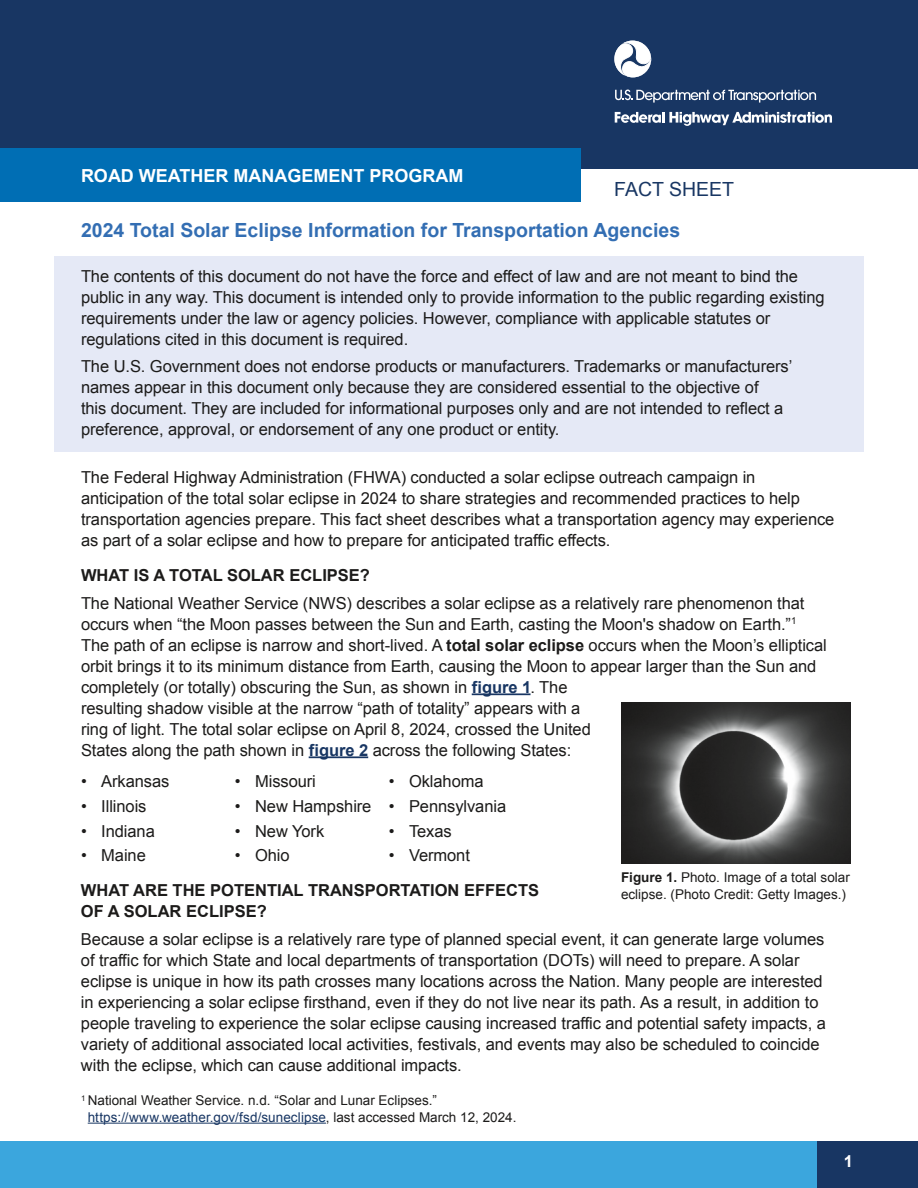
<style>
.page{position:relative;width:918px;height:1188px;background:#fff}
.page>*{position:absolute;margin:0;border:0;box-sizing:border-box;transform-origin:0 0}
.t1{font:700 19.5px "Arial";color:#336eb3}
.t2{font:19.5px "Arial";color:#183663}
.t3{font:700 18px "Arial";color:#fff}
.t4{font:16.5px/21px "Arial";letter-spacing:-.005em;color:#1c1b1a}
.t5{font:700 16.5px/21px "Arial";color:#1c1b1a}
.t6{font:700 16.5px "Arial";color:#fff}
.Captions{font:13.5px/16.5px "Arial";color:#1c1b1a}
.s1{font-weight:700}
.s2{font-weight:700;color:#183663}
.s3{color:#183663}
</style>
<div class="page">
<div style="left:0;top:1141px;width:817px;height:47px;background:#3ba6dd"></div>
<div style="left:817px;top:1141px;width:101px;height:47px;background:#183663"></div>
<div style="left:54px;top:256px;width:810px;height:196px;background:#e5e9f6"></div>
<div style="left:0;top:0;width:918px;height:169px;background:#183663"></div>
<svg style="left:615px;top:90px;width:201px;height:13px"></svg>
<svg style="left:615px;top:112px;width:217px;height:14px"></svg>
<svg style="left:614px;top:40px;width:37px;height:37px"></svg>
<hr style="left:472px;top:693px;width:59px;height:2px;background:#183663">
<hr style="left:309px;top:756px;width:59px;height:2px;background:#183663">
<div style="left:0;top:148px;width:580px;height:54px;background:#006eb4"></div>
<hr style="left:88px;top:1123px;width:238px;height:1px;background:#183663">
<img style="left:621px;top:702px;width:229px;height:162px">
<p class="t3" style="left:81px;top:164px;width:384px">ROAD WEATHER MANAGEMENT PROGRAM</p>
<p class="t2" style="left:614px;top:176px;width:121px">FACT SHEET</p>
<h1 class="t1" style="left:81px;top:217px;width:601px">2024 Total Solar Eclipse Information for Transportation Agencies</h1>
<p class="t4" style="left:81px;top:265px;width:745px">The contents of this document do not have the force and effect of law and are not meant to bind the public in any way. This document is intended only to provide information to the public regarding existing requirements under the law or agency policies. However, compliance with applicable statutes or regulations cited in this document is required.</p>
<p class="t4" style="left:81px;top:356px;width:713px">The U.S. Government does not endorse products or manufacturers. Trademarks or manufacturers’ names appear in this document only because they are considered essential to the objective of<br>this document. They are included for informational purposes only and are not intended to reflect a preference, approval, or endorsement of any one product or entity.</p>
<p class="t4" style="left:81px;top:467px;width:755px">The Federal Highway Administration (FHWA) conducted a solar eclipse outreach campaign in anticipation of the total solar eclipse in 2024 to share strategies and recommended practices to help transportation agencies prepare. This fact sheet describes what a transportation agency may experience as part of a solar eclipse and how to prepare for anticipated traffic effects.</p>
<h2 class="t5" style="left:81px;top:565px;width:291px">WHAT IS A TOTAL SOLAR ECLIPSE?</h2>
<p class="t4" style="left:81px;top:592px;width:747px">The National Weather Service (NWS) describes a solar eclipse as a relatively rare phenomenon that occurs when “the Moon passes between the Sun and Earth, casting the Moon's shadow on Earth.”<sup>1<br></sup>The path of an eclipse is narrow and short-lived. A <span class="s1">total solar eclipse</span> occurs when the Moon’s elliptical orbit brings it to its minimum distance from Earth, causing the Moon to appear larger than the Sun and completely (or totally) obscuring the Sun, as shown in <span class="s2">figure 1</span>. The<br>resulting shadow visible at the narrow “path of totality” appears with a<br>ring of light. The total solar eclipse on April 8, 2024, crossed the United<br>States along the path shown in <span class="s2">figure 2</span> across the following States:</p>
<p class="t4" style="left:81px;top:771px;width:90px">• Arkansas</p>
<p class="t4" style="left:81px;top:796px;width:67px">• Illinois</p>
<p class="t4" style="left:81px;top:820px;width:75px">• Indiana</p>
<p class="t4" style="left:81px;top:845px;width:66px">• Maine</p>
<p class="t4" style="left:389px;top:771px;width:96px">• Oklahoma</p>
<p class="t4" style="left:389px;top:796px;width:119px">• Pennsylvania</p>
<p class="t4" style="left:389px;top:820px;width:65px">• Texas</p>
<p class="t4" style="left:389px;top:845px;width:83px">• Vermont</p>
<h2 class="t5" style="left:81px;top:880px;width:460px">WHAT ARE THE POTENTIAL TRANSPORTATION EFFECTS<br>OF A SOLAR ECLIPSE?</h2>
<p class="t4" style="left:81px;top:928px;width:746px">Because a solar eclipse is a relatively rare type of planned special event, it can generate large volumes of traffic for which State and local departments of transportation (DOTs) will need to prepare. A solar eclipse is unique in how its path crosses many locations across the Nation. Many people are interested in experiencing a solar eclipse firsthand, even if they do not live near its path. As a result, in addition to people traveling to experience the solar eclipse causing increased traffic and potential safety impacts, a variety of additional associated local activities, festivals, and events may also be scheduled to coincide with the eclipse, which can cause additional impacts.</p>
<p class="t4" style="left:235px;top:771px;width:83px">• Missouri</p>
<p class="t4" style="left:235px;top:796px;width:138px">• New Hampshire</p>
<p class="t4" style="left:235px;top:820px;width:91px">• New York</p>
<p class="t4" style="left:235px;top:845px;width:56px">• Ohio</p>
<p class="Captions" style="left:621px;top:870px;width:230px"><span class="s1">Figure 1.</span> Photo. Image of a total solar eclipse. (Photo Credit: Getty Images.)</p>
<p class="Captions" style="left:88px;top:1092px;width:430px;text-indent:-7px"><sup>1</sup> National Weather Service. n.d. “Solar and Lunar Eclipses.” <span class="s3">https://www.weather.gov/fsd/suneclipse</span>, last accessed March 12, 2024.</p>
<p class="t6" style="left:844px;top:1150px;width:11px">1</p>
</div>
